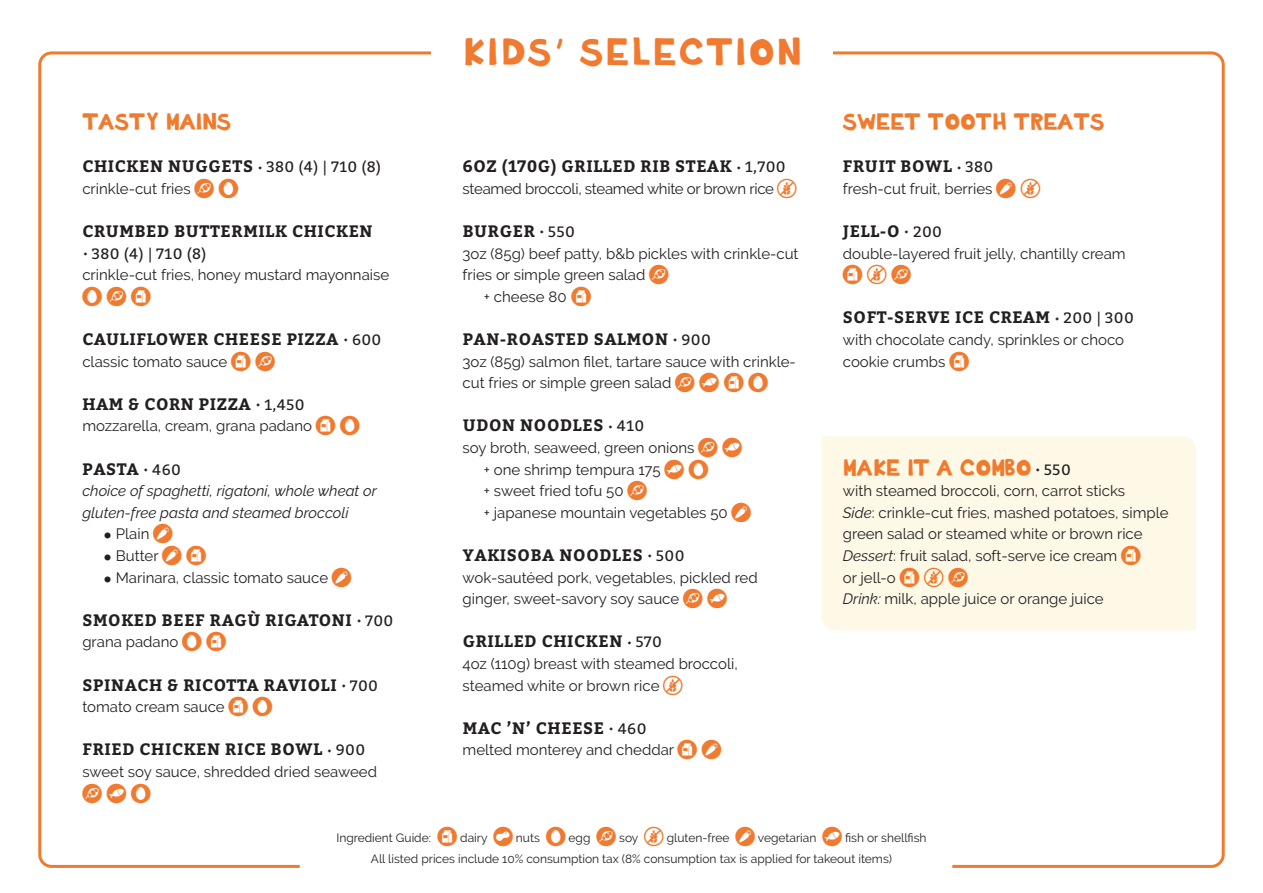
<style>
.page{position:relative;width:1263px;height:893px;background:#fff}
.page>*{position:absolute;margin:0;border:0;box-sizing:border-box;transform-origin:0 0}
.Main_title{font:34.5px "KB Planet Earth";letter-spacing:.1em;color:#f07a2f}
.Item_title{font:21px "KB Planet Earth";letter-spacing:.03em;color:#f07a2e}
.Item_title-2{font:700 16.5px "Bitter";letter-spacing:.04em;color:#231f20}
.Item_description{font:700 16.5px "Bitter";letter-spacing:.04em;color:#231f20}
.Add_on{font:700 16.5px "Bitter";letter-spacing:.04em;color:#231f20}
.Item_description-2{font:15px/21.6px "Raleway";color:#231f20}
.Add_on-2{font:15px "Raleway";color:#231f20}
.Item_description-3{font:italic 15px/21.6px "Raleway";color:#231f20}
.Item_description-4{font:15px "Raleway";letter-spacing:-.02em;color:#231f20}
.Item_title-3{font:15px "Bitter";letter-spacing:.03em;color:#231f20}
.Ingredient_guide{font:12px "Raleway";color:#231f20}
.s1{font-weight:400;font-size:15px}
.s2{color:#f07a2f}
.s3{font-family:"Brown Std"}
.s4{font-family:"Bitter";font-size:15px;color:#231f20}
.s5{font-style:italic}
</style>
<div class="page">
<div style="left:822px;top:436px;width:374px;height:194px;background:#fef9e7"></div>
<svg style="left:1036px;top:468px;width:3px;height:4px"></svg>
<svg style="left:1121px;top:546px;width:20px;height:19px"></svg>
<svg style="left:900px;top:567px;width:68px;height:20px"></svg>
<p class="Item_title" style="left:82px;top:112px;width:150px">TASTY MAINS</p>
<p class="Item_title-2" style="left:82px;top:156px;width:300px">CHICKEN NUGGETS <span class="s1">380 (4) | 710 (8)</span></p>
<p class="Item_description-2" style="left:82px;top:178px;width:133px">crinkle-cut fries <span class="s2">▲</span></p>
<p class="Item_title-2" style="left:82px;top:220px;width:292px">CRUMBED BUTTERMILK CHICKEN</p>
<p class="Item_title-3" style="left:92px;top:244px;width:116px">380 (4) | 710 (8)</p>
<p class="Item_description-2" style="left:82px;top:264px;width:308px">crinkle-cut fries, honey mustard mayonnaise</p>
<p class="Item_title-2" style="left:82px;top:328px;width:300px">CAULIFLOWER CHEESE PIZZA <span class="s1">600</span></p>
<p class="Item_description-2" style="left:82px;top:350px;width:147px">classic tomato sauce</p>
<p class="Item_title-2" style="left:82px;top:393px;width:224px">HAM &amp; CORN PIZZA <span class="s1">1,450</span></p>
<p class="Item_description-2" style="left:82px;top:415px;width:231px">mozzarella, cream, grana padano</p>
<p class="Item_title-2" style="left:82px;top:458px;width:100px">PASTA <span class="s1">460</span></p>
<p class="Item_description-3" style="left:82px;top:480px;width:296px">choice of spaghetti, rigatoni, whole wheat or gluten-free pasta and steamed broccoli</p>
<p class="Add_on-2" style="left:104px;top:525px;width:71px"><span class="s3">•</span> Plain <span class="s2">❖</span></p>
<p class="Add_on-2" style="left:104px;top:547px;width:80px"><span class="s3">•</span> Butter <span class="s2">❖</span></p>
<p class="Add_on-2" style="left:104px;top:569px;width:249px"><span class="s3">•</span> Marinara, classic tomato sauce <span class="s2">❖</span></p>
<p class="Add_on" style="left:82px;top:609px;width:312px">SMOKED BEEF RAGÙ RIGATONI <span class="s1">700</span></p>
<p class="Item_description-2" style="left:82px;top:631px;width:97px">grana padano</p>
<p class="Add_on" style="left:82px;top:674px;width:297px">SPINACH &amp; RICOTTA RAVIOLI <span class="s1">700</span></p>
<p class="Item_description-2" style="left:82px;top:696px;width:144px">tomato cream sauce</p>
<p class="Item_description" style="left:82px;top:739px;width:284px">FRIED CHICKEN RICE BOWL <span class="s1">900</span></p>
<p class="Item_description-2" style="left:82px;top:761px;width:296px">sweet soy sauce, shredded dried seaweed</p>
<p class="Main_title" style="left:463px;top:36px;width:338px">KIDS’ SELECTION</p>
<p class="Item_description" style="left:463px;top:156px;width:324px">6OZ (170G) GRILLED RIB STEAK <span class="s1">1,700</span></p>
<p class="Item_description-4" style="left:463px;top:180px;width:313px">steamed broccoli, steamed white or brown rice</p>
<p class="Item_title-2" style="left:463px;top:220px;width:114px">BURGER <span class="s1">550</span></p>
<p class="Item_description-2" style="left:463px;top:242px;width:337px">3oz (85g) beef patty, b&amp;b pickles with crinkle-cut fries or simple green salad <span class="s2">▲</span></p>
<p class="Add_on-2" style="left:484px;top:288px;width:84px">+ cheese 80</p>
<p class="Item_title-2" style="left:463px;top:328px;width:250px">PAN-ROASTED SALMON <span class="s1">900</span></p>
<p class="Item_description-2" style="left:463px;top:350px;width:335px">3oz (85g) salmon filet, tartare sauce with crinkle&shy;cut fries or simple green salad <span class="s2">▲</span></p>
<p class="Item_title-2" style="left:463px;top:415px;width:183px">UDON NOODLES <span class="s1">410</span></p>
<p class="Item_description-2" style="left:463px;top:437px;width:257px">soy broth, seaweed, green onions <span class="s2">▲</span></p>
<p class="Add_on-2" style="left:484px;top:461px;width:178px">+ one shrimp tempura 175</p>
<p class="Add_on-2" style="left:484px;top:482px;width:164px">+ sweet fried tofu 50 <span class="s2">▲</span></p>
<p class="Add_on-2" style="left:484px;top:504px;width:269px">+ japanese mountain vegetables 50 <span class="s2">❖</span></p>
<p class="Item_title-2" style="left:463px;top:544px;width:223px">YAKISOBA NOODLES <span class="s1">500</span></p>
<p class="Item_description-2" style="left:463px;top:566px;width:297px">wok-sautéed pork, vegetables, pickled red ginger, sweet-savory soy sauce <span class="s2">▲</span></p>
<p class="Item_title-2" style="left:463px;top:631px;width:201px">GRILLED CHICKEN <span class="s1">570</span></p>
<p class="Item_description-2" style="left:463px;top:653px;width:277px">4oz (110g) breast with steamed broccoli, steamed white or brown rice</p>
<p class="Item_title-2" style="left:463px;top:717px;width:185px">MAC ’N’ CHEESE <span class="s1">460</span></p>
<p class="Item_description-2" style="left:463px;top:739px;width:213px">melted monterey and cheddar</p>
<p class="Item_title" style="left:843px;top:112px;width:262px">SWEET TOOTH TREATS</p>
<p class="Item_title-2" style="left:843px;top:156px;width:152px">FRUIT BOWL <span class="s1">380</span></p>
<p class="Item_description-2" style="left:843px;top:178px;width:174px">fresh-cut fruit, berries <span class="s2">❖</span></p>
<p class="Item_title-2" style="left:843px;top:220px;width:100px">JELL-O <span class="s1">200</span></p>
<p class="Item_description-2" style="left:843px;top:242px;width:284px">double-layered fruit jelly, chantilly cream</p>
<p class="Item_title-2" style="left:843px;top:307px;width:292px">SOFT-SERVE ICE CREAM <span class="s1">200 | 300</span></p>
<p class="Item_description-2" style="left:843px;top:329px;width:283px">with chocolate candy, sprinkles or choco cookie crumbs</p>
<p class="Item_title" style="left:843px;top:458px;width:229px">MAKE IT A COMBO <span class="s4">550</span></p>
<p class="Item_description-2" style="left:843px;top:480px;width:284px">with steamed broccoli, corn, carrot sticks</p>
<p class="Item_description-2" style="left:843px;top:502px;width:327px"><span class="s5">Side</span>: crinkle-cut fries, mashed potatoes, simple green salad or steamed white or brown rice</p>
<p class="Item_description-2" style="left:843px;top:545px;width:276px"><span class="s5">Dessert</span>: fruit salad, soft-serve ice cream or jell-o</p>
<p class="Item_description-2" style="left:843px;top:588px;width:262px"><span class="s5">Drink:</span> milk, apple juice or orange juice</p>
<p class="Ingredient_guide" style="left:336px;top:831px;width:96px">Ingredient Guide:</p>
<p class="Ingredient_guide" style="left:460px;top:831px;width:81px">dairy <span class="s2">■</span> nuts</p>
<p class="Ingredient_guide" style="left:569px;top:831px;width:71px">egg <span class="s2">▲</span> soy</p>
<p class="Ingredient_guide" style="left:667px;top:831px;width:151px">gluten-free <span class="s2">❖</span> vegetarian</p>
<p class="Ingredient_guide" style="left:845px;top:831px;width:83px">fish or shellfish</p>
<p class="Ingredient_guide" style="left:371px;top:852px;width:523px">All listed prices include 10% consumption tax (8% consumption tax is applied for takeout items)</p>
</div>
